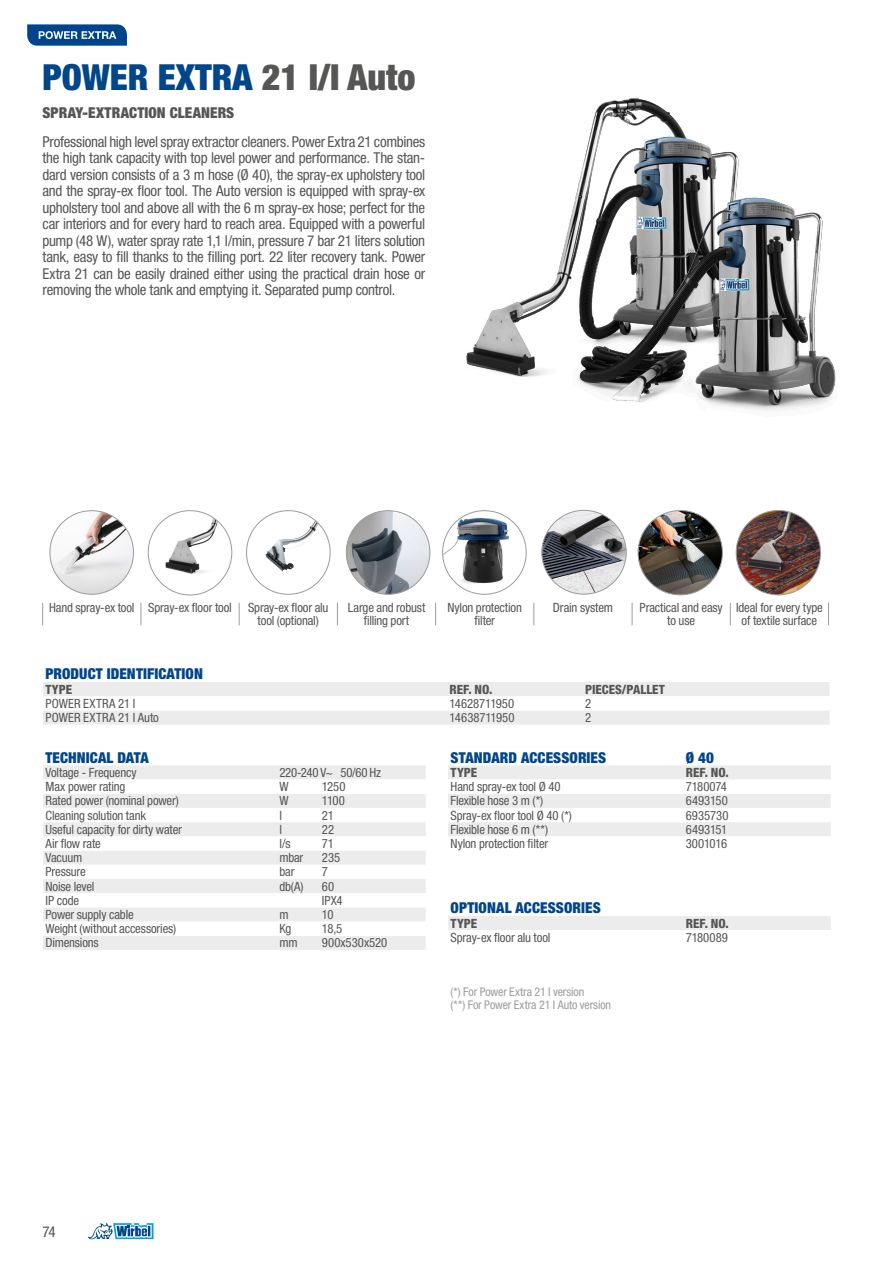
<style>
.page{position:relative;width:893px;height:1263px;background:#fff}
.page>*{position:absolute;margin:0;border:0;box-sizing:border-box;transform-origin:0 0}
._1-TitoloMacchina{font:900 condensed 36px "Helvetica Neue LT Std";color:#004689}
._4-Testo_descrizione{font:condensed 15px/16.5px "Helvetica Neue LT Std";letter-spacing:-.02em;color:#565655;text-align:justify}
._3-titoloTabella{font:900 condensed 15px "Helvetica Neue LT Std";letter-spacing:.005em;color:#004689}
._2-sottotitolo{font:900 condensed 15px "Helvetica Neue LT Std";letter-spacing:.005em;color:#565655}
._5-Testo_tabella_a_sx{font:condensed 12.75px "Helvetica Neue LT Std";letter-spacing:-.01em;color:#565655}
._5-Testo_tabella-al-centro{font:condensed 12.75px/13.5px "Helvetica Neue LT Std";letter-spacing:-.01em;color:#565655;text-align:center}
._3b-SottotitoloTabella{font:800 condensed 12.75px "Helvetica Neue LT Std";letter-spacing:-.005em;color:#565655}
._5-Testo_tabella_a_sx-2{font:condensed 12.75px "Helvetica Neue LT Std";letter-spacing:.01em;color:#565655}
._7-note{font:condensed 12px "Helvetica Neue LT Std";letter-spacing:-.01em;color:#9c9c9c}
.s1{color:#565655}
</style>
<div class="page">
<img style="left:466px;top:98px;width:200px;height:279px">
<img style="left:538px;top:111px;width:298px;height:300px">
<svg style="left:148px;top:510px;width:84px;height:85px"></svg>
<img style="left:266px;top:520px;width:53px;height:51px">
<img style="left:346px;top:511px;width:84px;height:83px;border-radius:42px">
<img style="left:443px;top:511px;width:83px;height:83px;border-radius:42px">
<img style="left:50px;top:511px;width:83px;height:83px;border-radius:42px">
<img style="left:638px;top:510px;width:84px;height:85px;border-radius:42px">
<img style="left:736px;top:510px;width:84px;height:85px;border-radius:42px">
<svg style="left:541px;top:510px;width:86px;height:84px"></svg>
<div style="left:448px;top:765px;width:383px;height:165px;background:#ececec"></div>
<svg style="left:448px;top:779px;width:383px;height:137px"></svg>
<svg style="left:43px;top:682px;width:787px;height:43px"></svg>
<div style="left:43px;top:765px;width:383px;height:185px;background:#ececec"></div>
<svg style="left:43px;top:779px;width:383px;height:157px"></svg>
<svg style="left:828px;top:603px;width:1px;height:22px"></svg>
<svg style="left:42px;top:603px;width:1px;height:22px"></svg>
<svg style="left:141px;top:603px;width:1px;height:22px"></svg>
<svg style="left:239px;top:603px;width:1px;height:22px"></svg>
<svg style="left:337px;top:603px;width:1px;height:22px"></svg>
<svg style="left:632px;top:603px;width:1px;height:22px"></svg>
<svg style="left:730px;top:603px;width:1px;height:22px"></svg>
<svg style="left:435px;top:603px;width:1px;height:22px"></svg>
<svg style="left:534px;top:603px;width:1px;height:22px"></svg>
<svg style="left:88px;top:1222px;width:65px;height:17px"></svg>
<svg style="left:27px;top:24px;width:100px;height:22px;background:#2f67a1"></svg>
<p class="_1-TitoloMacchina" style="left:43px;top:55px;width:374px">POWER EXTRA <span class="s1">21 I/I Auto</span></p>
<p class="_2-sottotitolo" style="left:43px;top:103px;width:193px">SPRAY-EXTRACTION CLEANERS</p>
<p class="_4-Testo_descrizione" style="left:43px;top:133px;width:384px">Professional high level spray extractor cleaners. Power Extra 21 combines the high tank capacity with top level power and performance. The stan&shy;dard version consists of a 3 m hose (Ø 40), the spray-ex upholstery tool and the spray-ex floor tool. The Auto version is equipped with spray-ex upholstery tool and above all with the 6 m spray-ex hose; perfect for the car interiors and for every hard to reach area. Equipped with a powerful pump (48 W), water spray rate 1,1 l/min, pressure 7 bar 21 liters solution tank, easy to fill thanks to the filling port. 22 liter recovery tank. Power Extra 21 can be easily drained either using the practical drain hose or removing the whole tank and emptying it. Separated pump control.</p>
<p class="_5-Testo_tabella-al-centro" style="left:49px;top:600px;width:87px">Hand spray-ex tool</p>
<p class="_5-Testo_tabella-al-centro" style="left:148px;top:600px;width:85px">Spray-ex floor tool</p>
<p class="_5-Testo_tabella-al-centro" style="left:248px;top:600px;width:82px">Spray-ex floor alu tool (optional)</p>
<p class="_5-Testo_tabella-al-centro" style="left:348px;top:600px;width:79px">Large and robust filling port</p>
<p class="_5-Testo_tabella-al-centro" style="left:447px;top:600px;width:76px">Nylon protection filter</p>
<p class="_5-Testo_tabella-al-centro" style="left:553px;top:600px;width:61px">Drain system</p>
<p class="_5-Testo_tabella-al-centro" style="left:640px;top:600px;width:85px">Practical and easy to use</p>
<p class="_5-Testo_tabella-al-centro" style="left:736px;top:600px;width:88px">Ideal for every type of textile surface</p>
<p class="_3-titoloTabella" style="left:46px;top:665px;width:159px">PRODUCT IDENTIFICATION</p>
<p class="_3b-SottotitoloTabella" style="left:46px;top:681px;width:28px">TYPE</p>
<p class="_3b-SottotitoloTabella" style="left:449px;top:681px;width:44px">REF. NO.</p>
<p class="_3b-SottotitoloTabella" style="left:585px;top:681px;width:81px">PIECES/PALLET</p>
<p class="_5-Testo_tabella_a_sx-2" style="left:46px;top:696px;width:91px">POWER EXTRA 21 I</p>
<p class="_5-Testo_tabella_a_sx" style="left:449px;top:696px;width:66px">14628711950</p>
<p class="_5-Testo_tabella_a_sx" style="left:585px;top:696px;width:8px">2</p>
<p class="_5-Testo_tabella_a_sx" style="left:46px;top:710px;width:115px">POWER EXTRA 21 I Auto</p>
<p class="_5-Testo_tabella_a_sx" style="left:449px;top:710px;width:66px">14638711950</p>
<p class="_5-Testo_tabella_a_sx" style="left:585px;top:710px;width:8px">2</p>
<p class="_3-titoloTabella" style="left:46px;top:748px;width:105px">TECHNICAL DATA</p>
<p class="_5-Testo_tabella_a_sx" style="left:46px;top:765px;width:92px">Voltage - Frequency</p>
<p class="_5-Testo_tabella_a_sx" style="left:279px;top:765px;width:103px">220-240 V~ 50/60 Hz</p>
<p class="_5-Testo_tabella_a_sx" style="left:46px;top:779px;width:81px">Max power rating</p>
<p class="_5-Testo_tabella_a_sx" style="left:279px;top:779px;width:11px">W</p>
<p class="_5-Testo_tabella_a_sx" style="left:322px;top:779px;width:25px">1250</p>
<p class="_5-Testo_tabella_a_sx" style="left:46px;top:793px;width:135px">Rated power (nominal power)</p>
<p class="_5-Testo_tabella_a_sx" style="left:279px;top:793px;width:11px">W</p>
<p class="_5-Testo_tabella_a_sx" style="left:322px;top:793px;width:24px">1100</p>
<p class="_5-Testo_tabella_a_sx" style="left:46px;top:808px;width:102px">Cleaning solution tank</p>
<p class="_5-Testo_tabella_a_sx" style="left:279px;top:808px;width:4px">l</p>
<p class="_5-Testo_tabella_a_sx" style="left:322px;top:808px;width:14px">21</p>
<p class="_5-Testo_tabella_a_sx" style="left:46px;top:822px;width:138px">Useful capacity for dirty water</p>
<p class="_5-Testo_tabella_a_sx" style="left:279px;top:822px;width:4px">l</p>
<p class="_5-Testo_tabella_a_sx" style="left:322px;top:822px;width:14px">22</p>
<p class="_5-Testo_tabella_a_sx" style="left:46px;top:836px;width:57px">Air flow rate</p>
<p class="_5-Testo_tabella_a_sx" style="left:279px;top:836px;width:13px">l/s</p>
<p class="_5-Testo_tabella_a_sx" style="left:322px;top:836px;width:14px">71</p>
<p class="_5-Testo_tabella_a_sx" style="left:46px;top:850px;width:38px">Vacuum</p>
<p class="_5-Testo_tabella_a_sx" style="left:279px;top:850px;width:26px">mbar</p>
<p class="_5-Testo_tabella_a_sx" style="left:322px;top:850px;width:20px">235</p>
<p class="_5-Testo_tabella_a_sx" style="left:46px;top:864px;width:42px">Pressure</p>
<p class="_5-Testo_tabella_a_sx" style="left:279px;top:864px;width:17px">bar</p>
<p class="_5-Testo_tabella_a_sx" style="left:322px;top:864px;width:8px">7</p>
<p class="_5-Testo_tabella_a_sx" style="left:46px;top:879px;width:50px">Noise level</p>
<p class="_5-Testo_tabella_a_sx" style="left:279px;top:879px;width:26px">db(A)</p>
<p class="_5-Testo_tabella_a_sx" style="left:322px;top:879px;width:14px">60</p>
<p class="_5-Testo_tabella_a_sx" style="left:46px;top:893px;width:35px">IP code</p>
<p class="_5-Testo_tabella_a_sx" style="left:322px;top:893px;width:22px">IPX4</p>
<p class="_5-Testo_tabella_a_sx" style="left:46px;top:907px;width:90px">Power supply cable</p>
<p class="_5-Testo_tabella_a_sx" style="left:279px;top:907px;width:11px">m</p>
<p class="_5-Testo_tabella_a_sx" style="left:322px;top:907px;width:13px">10</p>
<p class="_5-Testo_tabella_a_sx" style="left:46px;top:921px;width:132px">Weight (without accessories)</p>
<p class="_5-Testo_tabella_a_sx" style="left:279px;top:921px;width:14px">Kg</p>
<p class="_5-Testo_tabella_a_sx" style="left:322px;top:921px;width:22px">18,5</p>
<p class="_5-Testo_tabella_a_sx" style="left:46px;top:935px;width:55px">Dimensions</p>
<p class="_5-Testo_tabella_a_sx" style="left:279px;top:935px;width:20px">mm</p>
<p class="_5-Testo_tabella_a_sx" style="left:322px;top:935px;width:67px">900x530x520</p>
<p class="_3-titoloTabella" style="left:451px;top:748px;width:157px">STANDARD ACCESSORIES</p>
<p class="_3-titoloTabella" style="left:686px;top:748px;width:30px">Ø 40</p>
<p class="_3b-SottotitoloTabella" style="left:451px;top:764px;width:28px">TYPE</p>
<p class="_3b-SottotitoloTabella" style="left:686px;top:764px;width:44px">REF. NO.</p>
<p class="_5-Testo_tabella_a_sx" style="left:451px;top:779px;width:112px">Hand spray-ex tool Ø 40</p>
<p class="_5-Testo_tabella_a_sx" style="left:686px;top:779px;width:42px">7180074</p>
<p class="_5-Testo_tabella_a_sx" style="left:451px;top:793px;width:94px">Flexible hose 3 m (*)</p>
<p class="_5-Testo_tabella_a_sx" style="left:686px;top:793px;width:44px">6493150</p>
<p class="_5-Testo_tabella_a_sx" style="left:451px;top:808px;width:123px">Spray-ex floor tool Ø 40 (*)</p>
<p class="_5-Testo_tabella_a_sx" style="left:686px;top:808px;width:44px">6935730</p>
<p class="_5-Testo_tabella_a_sx" style="left:451px;top:822px;width:99px">Flexible hose 6 m (**)</p>
<p class="_5-Testo_tabella_a_sx" style="left:686px;top:822px;width:43px">6493151</p>
<p class="_5-Testo_tabella_a_sx" style="left:451px;top:836px;width:99px">Nylon protection filter</p>
<p class="_5-Testo_tabella_a_sx" style="left:686px;top:836px;width:43px">3001016</p>
<p class="_3-titoloTabella" style="left:451px;top:899px;width:152px">OPTIONAL ACCESSORIES</p>
<p class="_3b-SottotitoloTabella" style="left:451px;top:915px;width:28px">TYPE</p>
<p class="_3b-SottotitoloTabella" style="left:686px;top:915px;width:44px">REF. NO.</p>
<p class="_5-Testo_tabella_a_sx" style="left:451px;top:930px;width:101px">Spray-ex floor alu tool</p>
<p class="_5-Testo_tabella_a_sx" style="left:686px;top:930px;width:44px">7180089</p>
<p class="_4-Testo_descrizione" style="left:43px;top:1223px;width:15px">74</p>
<p class="_7-note" style="left:451px;top:985px;width:135px">(*) For Power Extra 21 I version</p>
<p class="_7-note" style="left:451px;top:998px;width:162px">(**) For Power Extra 21 I Auto version</p>
</div>
